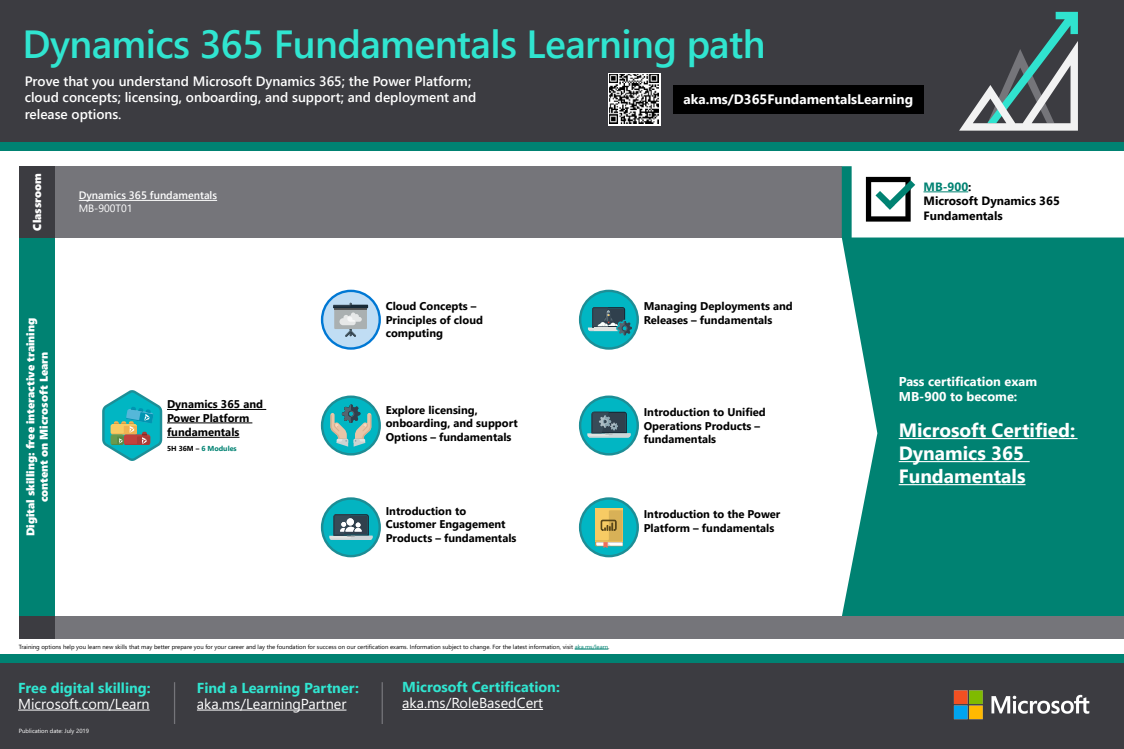
<style>
.page{position:relative;width:1124px;height:749px;background:#fff}
.page>*{position:absolute;margin:0;border:0;box-sizing:border-box;transform-origin:0 0}
.H_Title{font:600 39.2px "Segoe UI";letter-spacing:-.015em;color:#30e5d0}
.t1{font:700 19.2px/23px "Segoe UI";color:#fff}
.t2{font:700 14.4px "Segoe UI";color:#30e5d0}
.t3{font:14.4px "Segoe UI";color:#fff}
.t4{font:600 13.6px/16.3px "Segoe UI";color:#fff}
.H_Button{font:700 13.6px "Segoe UI";color:#fff}
.t5{font:700 12.8px/15.4px "Segoe UI";color:#fff}
.R_Name{font:700 12px/14.4px "Segoe UI";color:#000}
.R_Number{font:700 12px "Segoe UI";color:#008272}
.t6{font:700 11.2px/13.4px "Segoe UI";color:#000}
.t7{font:11.2px/13.4px "Segoe UI Black";color:#fff;text-align:center}
.C_Name{font:600 10.8px "Segoe UI";color:#fff}
.C_Number{font:10.6px "Segoe UI";color:#fff}
.Subhead{font:700 7.2px "Segoe UI";color:#008272}
.t8{font:6px "Segoe UI";color:#000}
.t9{font:6px "Segoe UI";color:#fff}
.s1{color:#000}
.s2{color:#008272}
</style>
<div class="page">
<div style="left:0;top:0;width:1123px;height:151px;background:#3c3c41"></div>
<div style="left:0;top:663px;width:1123px;height:86px;background:#3c3c41"></div>
<div style="left:0;top:654px;width:1123px;height:9px;background:#008272"></div>
<div style="left:0;top:142px;width:1123px;height:9px;background:#008272"></div>
<img style="left:953px;top:690px;width:137px;height:30px">
<hr style="left:174px;top:682px;width:1px;height:42px;background:#75757a">
<hr style="left:381px;top:682px;width:2px;height:42px;background:#75757a">
<hr style="left:402px;top:709px;width:141px;height:1px;background:#fff">
<hr style="left:18px;top:709px;width:132px;height:1px;background:#fff">
<hr style="left:197px;top:709px;width:149px;height:1px;background:#fff">
<hr style="left:574px;top:649px;width:34px;height:1px;background:#008272">
<div style="left:19px;top:237px;width:36px;height:380px;background:#008272"></div>
<div style="left:55px;top:166px;width:786px;height:71px;background:#75757a"></div>
<svg style="left:841px;top:166px;width:282px;height:451px;fill:#008272"></svg>
<div style="left:55px;top:617px;width:1068px;height:22px;background:#75757a"></div>
<div style="left:19px;top:166px;width:36px;height:71px;background:#3c3c41"></div>
<div style="left:19px;top:617px;width:36px;height:22px;background:#3c3c41"></div>
<svg style="left:102px;top:390px;width:60px;height:71px"></svg>
<div style="left:580px;top:397px;width:57px;height:57px;background:#01b6c3;border-radius:50%"></div>
<svg style="left:587px;top:412px;width:43px;height:25px"></svg>
<div style="left:579px;top:395px;width:60px;height:60px;border:2px solid #1d8e96;border-radius:50%"></div>
<div style="left:580px;top:498px;width:57px;height:58px;background:#01b6c3;border-radius:50%"></div>
<div style="left:595px;top:508px;width:27px;height:33px;background:#f7cb64"></div>
<svg style="left:595px;top:510px;width:27px;height:38px"></svg>
<div style="left:579px;top:497px;width:60px;height:60px;border:2px solid #1d8e96;border-radius:50%"></div>
<div style="left:322px;top:498px;width:57px;height:58px;background:#03b4c1;border-radius:50%"></div>
<div style="left:321px;top:497px;width:60px;height:60px;border:2px solid #1c8d95;border-radius:50%"></div>
<svg style="left:329px;top:514px;width:43px;height:26px"></svg>
<svg style="left:959px;top:12px;width:118px;height:119px"></svg>
<div style="left:322px;top:291px;width:57px;height:57px;background:#c0ddf4;border-radius:50%"></div>
<svg style="left:333px;top:303px;width:35px;height:34px"></svg>
<div style="left:321px;top:290px;width:60px;height:60px;border:2px solid #0078d4;border-radius:50%"></div>
<div style="left:580px;top:291px;width:57px;height:57px;background:#01b6c3;border-radius:50%"></div>
<svg style="left:588px;top:307px;width:45px;height:30px"></svg>
<div style="left:579px;top:290px;width:60px;height:60px;border:2px solid #1d8e96;border-radius:50%"></div>
<svg style="left:322px;top:397px;width:57px;height:57px"></svg>
<svg style="left:330px;top:404px;width:41px;height:43px;background:#50aeaf"></svg>
<div style="left:321px;top:395px;width:60px;height:60px;border:2px solid #1d8e96;border-radius:50%"></div>
<hr style="left:167px;top:409px;width:99px;height:1px;background:#000">
<hr style="left:167px;top:422px;width:85px;height:1px;background:#000">
<hr style="left:167px;top:437px;width:72px;height:1px;background:#000">
<div style="left:673px;top:85px;width:250px;height:29px;background:#000"></div>
<hr style="left:923px;top:191px;width:45px;height:1px;background:#008272">
<hr style="left:79px;top:200px;width:138px;height:1px;background:#fff">
<hr style="left:898px;top:438px;width:179px;height:1px;background:#fff">
<hr style="left:898px;top:461px;width:131px;height:1px;background:#fff">
<hr style="left:898px;top:484px;width:127px;height:1px;background:#fff">
<svg style="left:608px;top:73px;width:52px;height:52px"></svg>
<img style="left:610px;top:75px;width:48px;height:49px">
<p class="H_Title" style="left:23px;top:7px;width:744px">Dynamics 365 Fundamentals Learning path</p>
<p class="t4" style="left:25px;top:72px;width:453px">Prove that you understand Microsoft Dynamics 365; the Power Platform; cloud concepts; licensing, onboarding, and support; and deployment and release options.</p>
<p class="H_Button" style="left:683px;top:86px;width:231px">aka.ms/D365FundamentalsLearning</p>
<p class="t7" style="left:30px;top:230px;width:59px;rotate:-90deg">Classroom</p>
<p class="C_Name" style="left:79px;top:185px;width:140px">Dynamics 365 fundamentals</p>
<p class="C_Number" style="left:79px;top:198px;width:55px">MB-900T01</p>
<p class="R_Number" style="left:923px;top:175px;width:49px">MB-900<span class="s1">:</span></p>
<p class="R_Name" style="left:923px;top:193px;width:138px">Microsoft Dynamics 365<br>Fundamentals</p>
<p class="t7" style="left:23px;top:536px;width:220px;rotate:-90deg">Digital skilling: free interactive training content on Microsoft Learn</p>
<p class="t6" style="left:167px;top:397px;width:98px">Dynamics 365 and<br>Power Platform</p>
<p class="t6" style="left:167px;top:425px;width:74px">fundamentals</p>
<p class="Subhead" style="left:167px;top:441px;width:71px"><span class="s1">5H 36M –</span> 6 Modules</p>
<p class="t6" style="left:385px;top:299px;width:99px">Cloud Concepts –<br>Principles of cloud computing</p>
<p class="t6" style="left:385px;top:402px;width:134px">Explore licensing, onboarding, and support<br>Options – fundamentals</p>
<p class="t6" style="left:385px;top:503px;width:132px">Introduction to<br>Customer Engagement<br>Products – fundamentals</p>
<p class="t6" style="left:643px;top:299px;width:150px">Managing Deployments and<br>Releases – fundamentals</p>
<p class="t6" style="left:643px;top:404px;width:124px">Introduction to Unified<br>Operations Products – fundamentals</p>
<p class="t6" style="left:643px;top:507px;width:138px">Introduction to the Power<br>Platform – fundamentals</p>
<p class="t8" style="left:19px;top:641px;width:592px">Training options help you learn new skills that may better prepare you for your career and lay the foundation for success on our certification exams. Information subject to change. For the latest information, visit <span class="s2">aka.ms/learn</span>.</p>
<p class="t2" style="left:18px;top:674px;width:134px">Free digital skilling:</p>
<p class="t3" style="left:18px;top:690px;width:133px">Microsoft.com/Learn</p>
<p class="t9" style="left:19px;top:725px;width:72px">Publication date: July 2019</p>
<p class="t2" style="left:197px;top:674px;width:164px">Find a Learning Partner:</p>
<p class="t3" style="left:197px;top:690px;width:151px">aka.ms/LearningPartner</p>
<p class="t2" style="left:402px;top:674px;width:159px">Microsoft Certification:</p>
<p class="t3" style="left:402px;top:689px;width:142px">aka.ms/RoleBasedCert</p>
<p class="t5" style="left:898px;top:372px;width:140px">Pass certification exam<br>MB-900 to become:</p>
<p class="t1" style="left:898px;top:417px;width:178px">Microsoft Certified:<br>Dynamics 365<br>Fundamentals</p>
</div>
